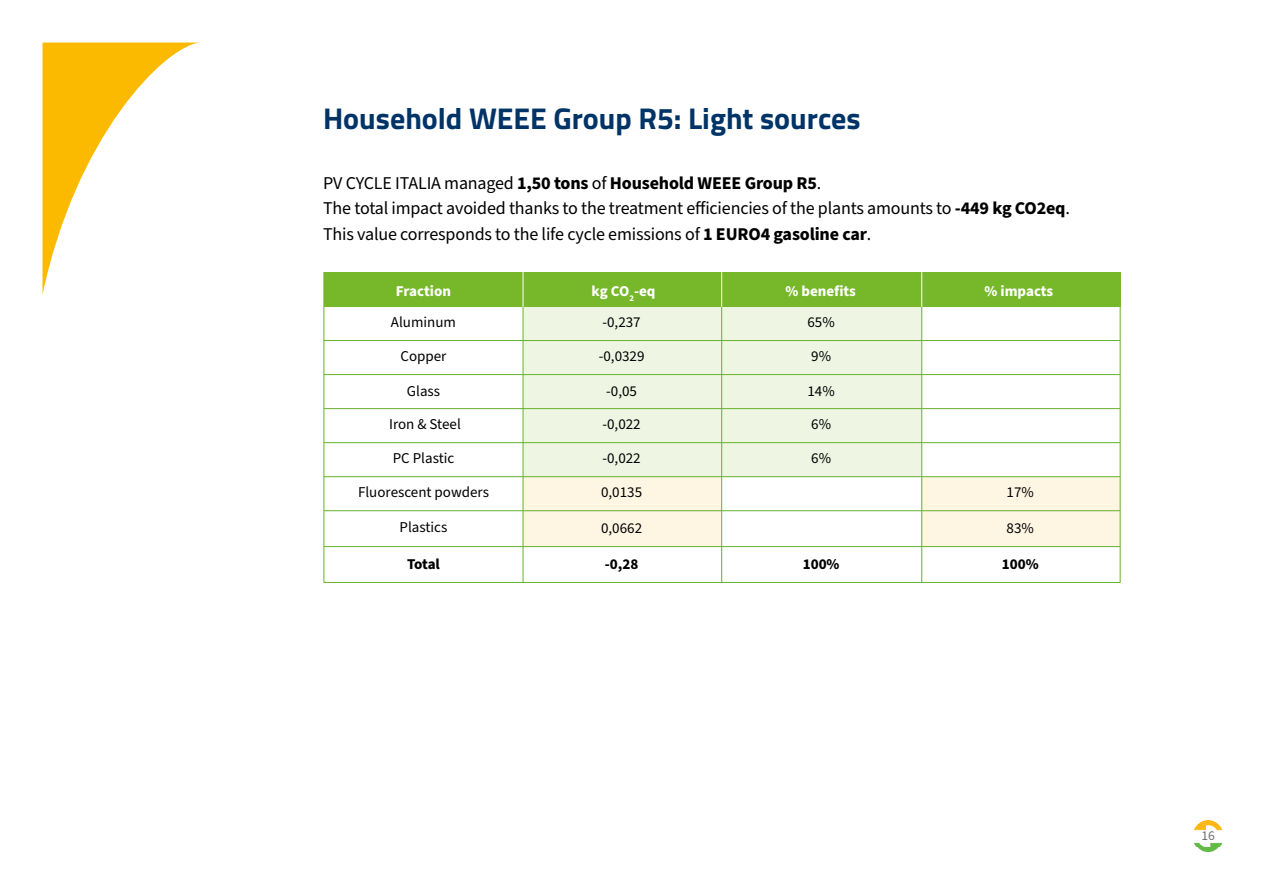
<style>
.page{position:relative;width:1263px;height:893px;background:#fff}
.page>*{position:absolute;margin:0;border:0;box-sizing:border-box;transform-origin:0 0}
.t1{font:700 30px "Titillium";color:#036}
.t2{font:18px/25.5px "Source Sans Pro";letter-spacing:-.01em;color:#000}
.t3{font:15px "Source Sans Pro";color:#000}
.t4{font:700 15px "Source Sans Pro";color:#fff}
.t5{font:700 15px "Source Sans Pro";color:#000}
.t6{font:13.5px "Source Sans Pro";color:#706f6f}
.s1{font-weight:700}
</style>
<div class="page">
<div style="left:523px;top:477px;width:199px;height:70px;background:#fff5e3"></div>
<div style="left:921px;top:477px;width:199px;height:70px;background:#fff5e3"></div>
<div style="left:523px;top:283px;width:399px;height:194px;background:#eef5e3"></div>
<img style="left:1194px;top:821px;width:29px;height:30px">
<svg style="left:43px;top:43px;width:154px;height:249px"></svg>
<hr style="left:323px;top:272px;width:1px;height:311px;background:#65b32e">
<hr style="left:523px;top:294px;width:1px;height:288px;background:#65b32e">
<hr style="left:721px;top:272px;width:1px;height:311px;background:#65b32e">
<hr style="left:921px;top:272px;width:1px;height:311px;background:#65b32e">
<hr style="left:1120px;top:272px;width:1px;height:311px;background:#65b32e">
<div style="left:324px;top:272px;width:796px;height:35px;background:#76b82a"></div>
<hr style="left:324px;top:340px;width:796px;height:1px;background:#65b32e">
<hr style="left:324px;top:374px;width:796px;height:1px;background:#65b32e">
<hr style="left:324px;top:408px;width:796px;height:1px;background:#65b32e">
<hr style="left:324px;top:442px;width:796px;height:1px;background:#65b32e">
<hr style="left:324px;top:510px;width:796px;height:1px;background:#65b32e">
<hr style="left:324px;top:546px;width:796px;height:1px;background:#65b32e">
<hr style="left:324px;top:582px;width:796px;height:1px;background:#65b32e">
<hr style="left:324px;top:476px;width:796px;height:1px;background:#65b32e">
<hr style="left:523px;top:272px;width:1px;height:35px;background:#fff">
<hr style="left:721px;top:272px;width:1px;height:35px;background:#fff">
<hr style="left:921px;top:272px;width:1px;height:35px;background:#fff">
<h1 class="t1" style="left:323px;top:95px;width:539px">Household WEEE Group R5: Light sources</h1>
<p class="t2" style="left:323px;top:170px;width:748px">PV CYCLE ITALIA managed <span class="s1">1,50 tons</span> of <span class="s1">Household WEEE Group R5</span>.<br>The total impact avoided thanks to the treatment efficiencies of the plants amounts to <span class="s1">-449 kg CO2eq</span>.<br>This value corresponds to the life cycle emissions of <span class="s1">1 EURO4 gasoline car</span>.</p>
<p class="t4" style="left:396px;top:280px;width:57px">Fraction</p>
<p class="t3" style="left:391px;top:312px;width:67px">Aluminum</p>
<p class="t3" style="left:400px;top:346px;width:48px">Copper</p>
<p class="t3" style="left:407px;top:381px;width:35px">Glass</p>
<p class="t3" style="left:389px;top:414px;width:73px">Iron &amp; Steel</p>
<p class="t3" style="left:393px;top:448px;width:63px">PC Plastic</p>
<p class="t3" style="left:358px;top:482px;width:132px">Fluorescent powders</p>
<p class="t3" style="left:400px;top:517px;width:49px">Plastics</p>
<p class="t5" style="left:407px;top:553px;width:34px">Total</p>
<p class="t4" style="left:592px;top:280px;width:65px">kg CO<sub>2</sub>-eq</p>
<p class="t4" style="left:785px;top:280px;width:72px">% benefits</p>
<p class="t4" style="left:984px;top:280px;width:70px">% impacts</p>
<p class="t3" style="left:602px;top:312px;width:40px">-0,237</p>
<p class="t3" style="left:599px;top:346px;width:47px">-0,0329</p>
<p class="t3" style="left:606px;top:381px;width:32px">-0,05</p>
<p class="t3" style="left:602px;top:414px;width:40px">-0,022</p>
<p class="t3" style="left:602px;top:448px;width:40px">-0,022</p>
<p class="t3" style="left:601px;top:482px;width:43px">0,0135</p>
<p class="t3" style="left:601px;top:518px;width:43px">0,0662</p>
<p class="t5" style="left:605px;top:554px;width:35px">-0,28</p>
<p class="t3" style="left:807px;top:312px;width:29px">65%</p>
<p class="t3" style="left:811px;top:346px;width:21px">9%</p>
<p class="t3" style="left:807px;top:381px;width:29px">14%</p>
<p class="t3" style="left:811px;top:414px;width:21px">6%</p>
<p class="t3" style="left:811px;top:448px;width:21px">6%</p>
<p class="t5" style="left:803px;top:554px;width:38px">100%</p>
<p class="t3" style="left:1006px;top:482px;width:29px">17%</p>
<p class="t3" style="left:1006px;top:518px;width:29px">83%</p>
<p class="t5" style="left:1002px;top:554px;width:38px">100%</p>
<p class="t6" style="left:1201px;top:827px;width:15px">16</p>
</div>
